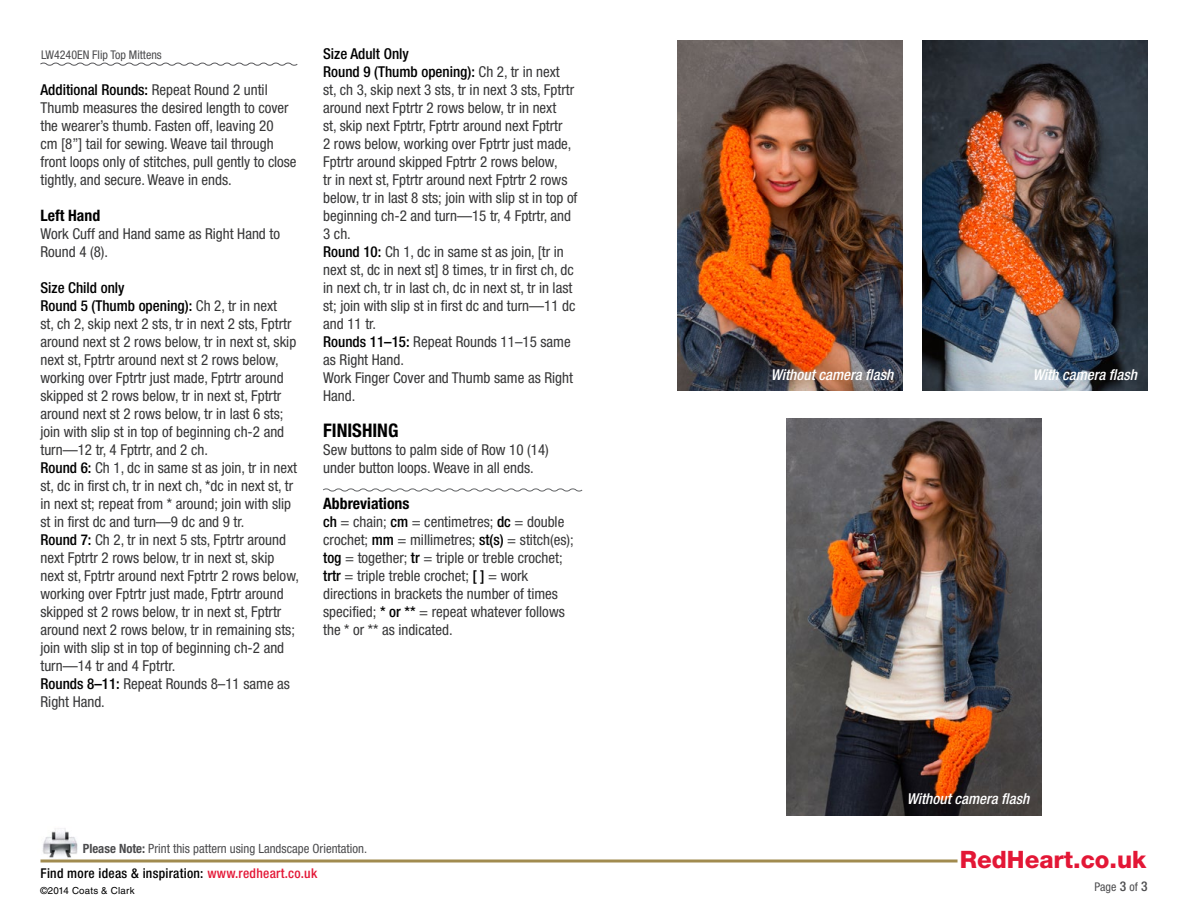
<style>
.page{position:relative;width:1188px;height:918px;background:#fff}
.page>*{position:absolute;margin:0;border:0;box-sizing:border-box;transform-origin:0 0}
.t1{font:800 24px "Helvetica Neue LT Std";color:#e31736}
.t2{font:700 condensed 18.75px "Helvetica Neue LT Std";color:#000}
.t3{font:700 condensed 15.75px "Helvetica Neue LT Std";color:#000}
.t4{font:condensed 15px/18px "Helvetica Neue LT Std";color:#363637}
.t5{font:italic 500 condensed 15px "Helvetica Neue LT Std";color:#fff}
.t6{font:500 condensed 13.5px "Helvetica Neue LT Std";letter-spacing:.02em;color:#000}
.t7{font:condensed 12.75px "Helvetica Neue LT Std";color:#4c4c4e}
.t8{font:condensed 12px "Helvetica Neue LT Std";color:#4c4c4e}
.t9{font:9.75px "Helvetica LT Std";letter-spacing:.02em;color:#000}
.s1{font-weight:500;color:#000}
.s2{font-weight:700}
.s3{color:#e31736}
.s4{font-weight:500;font-size:13.5px}
</style>
<div class="page">
<hr style="left:40px;top:860px;width:918px;height:2px;background:#a18b4f">
<img style="left:42px;top:828px;width:36px;height:30px">
<svg style="left:40px;top:62px;width:258px;height:4px"></svg>
<svg style="left:323px;top:488px;width:260px;height:4px"></svg>
<img style="left:677px;top:40px;width:225px;height:351px">
<img style="left:922px;top:40px;width:226px;height:351px">
<img style="left:786px;top:418px;width:256px;height:398px">
<p class="t8" style="left:41px;top:47px;width:122px">LW4240EN Flip Top Mittens</p>
<p class="t4" style="left:40px;top:80px;width:258px"><span class="s1">Additional Rounds:</span> Repeat Round 2 until Thumb measures the desired length to cover the wearer’s thumb. Fasten off, leaving 20<br>cm [8”] tail for sewing. Weave tail through front loops only of stitches, pull gently to close tightly, and secure. Weave in ends.</p>
<p class="t3" style="left:40px;top:205px;width:61px">Left Hand</p>
<p class="t4" style="left:40px;top:224px;width:241px">Work Cuff and Hand same as Right Hand to<br>Round 4 (8).</p>
<p class="t4" style="left:40px;top:278px;width:260px"><span class="s1">Size Child only<br>Round 5 (Thumb opening):</span> Ch 2, tr in next<br>st, ch 2, skip next 2 sts, tr in next 2 sts, Fptrtr around next st 2 rows below, tr in next st, skip next st, Fptrtr around next st 2 rows below, working over Fptrtr just made, Fptrtr around skipped st 2 rows below, tr in next st, Fptrtr around next st 2 rows below, tr in last 6 sts; join with slip st in top of beginning ch-2 and turn—12 tr, 4 Fptrtr, and 2 ch.<br><span class="s1">Round 6:</span> Ch 1, dc in same st as join, tr in next st, dc in first ch, tr in next ch, *dc in next st, tr in next st; repeat from * around; join with slip st in first dc and turn—9 dc and 9 tr.<br><span class="s1">Round 7:</span> Ch 2, tr in next 5 sts, Fptrtr around next Fptrtr 2 rows below, tr in next st, skip next st, Fptrtr around next Fptrtr 2 rows below, working over Fptrtr just made, Fptrtr around skipped st 2 rows below, tr in next st, Fptrtr around next 2 rows below, tr in remaining sts; join with slip st in top of beginning ch-2 and turn—14 tr and 4 Fptrtr.<br><span class="s1">Rounds 8–11:</span> Repeat Rounds 8–11 same as Right Hand.</p>
<p class="t4" style="left:323px;top:44px;width:256px"><span class="s1">Size Adult Only<br>Round 9 (Thumb opening):</span> Ch 2, tr in next<br>st, ch 3, skip next 3 sts, tr in next 3 sts, Fptrtr around next Fptrtr 2 rows below, tr in next<br>st, skip next Fptrtr, Fptrtr around next Fptrtr<br>2 rows below, working over Fptrtr just made, Fptrtr around skipped Fptrtr 2 rows below,<br>tr in next st, Fptrtr around next Fptrtr 2 rows below, tr in last 8 sts; join with slip st in top of beginning ch-2 and turn—15 tr, 4 Fptrtr, and 3 ch.<br><span class="s1">Round 10:</span> Ch 1, dc in same st as join, [tr in next st, dc in next st] 8 times, tr in first ch, dc in next ch, tr in last ch, dc in next st, tr in last st; join with slip st in first dc and turn—11 dc and 11 tr.<br><span class="s1">Rounds 11–15:</span> Repeat Rounds 11–15 same as Right Hand.<br>Work Finger Cover and Thumb same as Right Hand.</p>
<p class="t2" style="left:323px;top:418px;width:77px">FINISHING</p>
<p class="t4" style="left:323px;top:440px;width:227px">Sew buttons to palm side of Row 10 (14) under button loops. Weave in all ends.</p>
<p class="t3" style="left:323px;top:493px;width:88px">Abbreviations</p>
<p class="t4" style="left:323px;top:512px;width:252px"><span class="s1">ch</span> = chain; <span class="s1">cm</span> = centimetres; <span class="s1">dc</span> = double crochet; <span class="s1">mm</span> = millimetres; <span class="s1">st(s)</span> = stitch(es); <span class="s1">tog</span> = together; <span class="s1">tr</span> = triple or treble crochet; <span class="s1">trtr</span> = triple treble crochet; <span class="s1">[ ]</span> = work directions in brackets the number of times specified; <span class="s1">* or **</span> = repeat whatever follows the * or ** as indicated.</p>
<p class="t7" style="left:83px;top:841px;width:286px"><span class="s2">Please Note:</span> Print this pattern using Landscape Orientation.</p>
<p class="t9" style="left:40px;top:885px;width:96px">©2014 Coats &amp; Clark</p>
<p class="t6" style="left:40px;top:865px;width:278px">Find more ideas &amp; inspiration: <span class="s3">www.redheart.co.uk</span></p>
<p class="t5" style="left:771px;top:366px;width:124px">Without camera flash</p>
<p class="t5" style="left:1033px;top:365px;width:106px">With camera flash</p>
<p class="t5" style="left:907px;top:790px;width:124px">Without camera flash</p>
<h1 class="t1" style="left:960px;top:845px;width:188px">RedHeart.co.uk</h1>
<p class="t8" style="left:1095px;top:880px;width:55px">Page <span class="s4">3</span> of <span class="s4">3</span></p>
</div>
